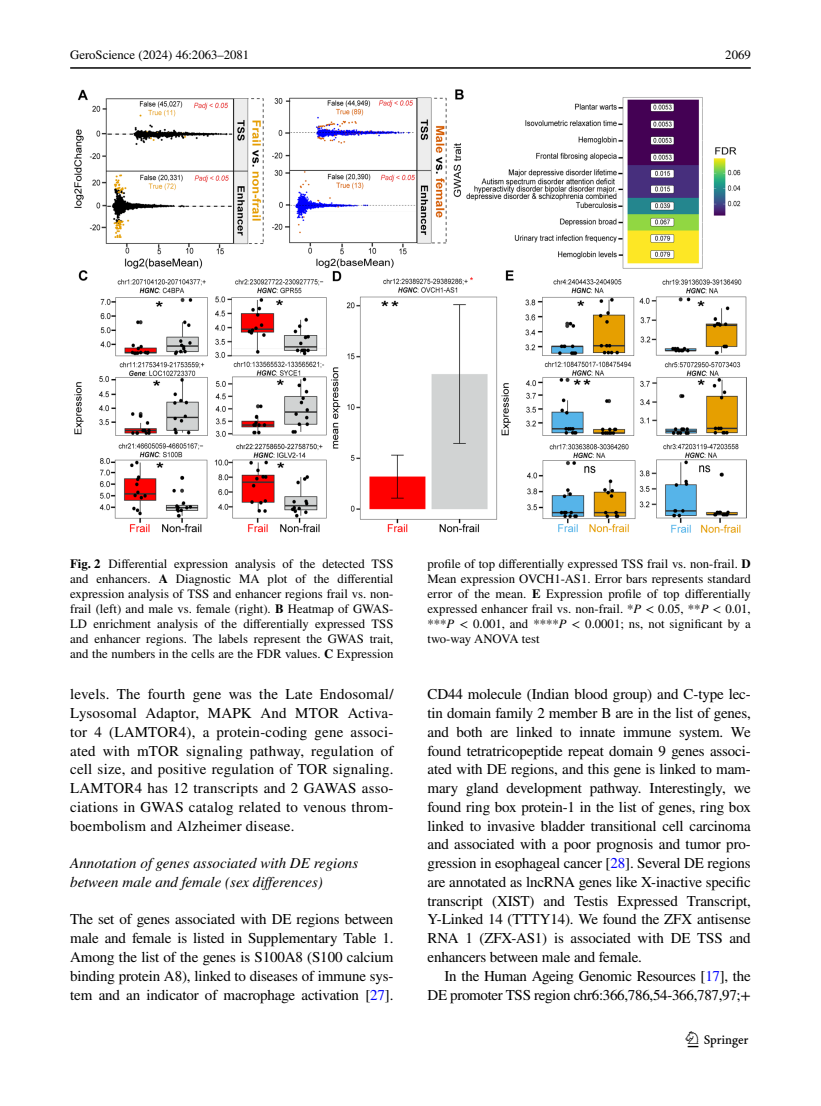
<style>
.page{position:relative;width:821px;height:1106px;background:#fff}
.page>*{position:absolute;margin:0;border:0;box-sizing:border-box;transform-origin:0 0}
.t1{font:22.5px "Springnew Regular 3";color:#000}
.t2{font:15px/18.8px "STIX";letter-spacing:-.01em;color:#000;text-align:justify}
.t3{font:italic 15px/18.8px "STIX";color:#000}
.t4{font:12.75px/15px "STIX";color:#000;text-align:justify}
.s1{font-weight:700}
.s2{font-style:italic}
.s3{color:#00f}
</style>
<div class="page">
<hr style="left:70px;top:67px;width:680px;height:2px;background:#000">
<img style="left:74px;top:89px;width:672px;height:443px">
<p class="t4" style="left:70px;top:48px;width:181px">GeroScience (2024) 46:2063–2081</p>
<p class="t4" style="left:725px;top:49px;width:27px">2069</p>
<p class="t4" style="left:70px;top:556px;width:325px"><span class="s1">Fig. 2</span> Differential expression analysis of the detected TSS and enhancers. <span class="s1">A</span> Diagnostic MA plot of the differential expression analysis of TSS and enhancer regions frail vs. non&shy;frail (left) and male vs. female (right). <span class="s1">B</span> Heatmap of GWAS-LD enrichment analysis of the differentially expressed TSS and enhancer regions. The labels represent the GWAS trait, and the numbers in the cells are the FDR values. <span class="s1">C</span> Expression</p>
<p class="t4" style="left:427px;top:556px;width:325px">profile of top differentially expressed TSS frail vs. non-frail. <span class="s1">D </span>Mean expression OVCH1-AS1. Error bars represents standard error of the mean. <span class="s1">E</span> Expression profile of top differentially expressed enhancer frail vs. non-frail. *<span class="s2">P</span> &lt; 0.05, **<span class="s2">P</span> &lt; 0.01, ***<span class="s2">P</span> &lt; 0.001, and ****<span class="s2">P</span> &lt; 0.0001; ns, not significant by a two-way ANOVA test</p>
<p class="t2" style="left:70px;top:686px;width:325px">levels. The fourth gene was the Late Endosomal/ Lysosomal Adaptor, MAPK And MTOR Activa&shy;tor 4 (LAMTOR4), a protein-coding gene associ&shy;ated with mTOR signaling pathway, regulation of cell size, and positive regulation of TOR signaling.<br>LAMTOR4 has 12 transcripts and 2 GAWAS asso&shy;ciations in GWAS catalog related to venous throm&shy;boembolism and Alzheimer disease.</p>
<p class="t3" style="left:70px;top:853px;width:289px">Annotation of genes associated with DE regions between male and female (sex differences)</p>
<p class="t2" style="left:70px;top:911px;width:325px">The set of genes associated with DE regions between male and female is listed in Supplementary Table 1.<br>Among the list of the genes is S100A8 (S100 calcium binding protein A8), linked to diseases of immune sys&shy;tem and an indicator of macrophage activation [<span class="s3">27</span>].</p>
<p class="t2" style="left:427px;top:686px;width:325px">CD44 molecule (Indian blood group) and C-type lec&shy;tin domain family 2 member B are in the list of genes, and both are linked to innate immune system. We found tetratricopeptide repeat domain 9 genes associ&shy;ated with DE regions, and this gene is linked to mam&shy;mary gland development pathway. Interestingly, we found ring box protein-1 in the list of genes, ring box linked to invasive bladder transitional cell carcinoma and associated with a poor prognosis and tumor pro&shy;gression in esophageal cancer [<span class="s3">28</span>]. Several DE regions are annotated as lncRNA genes like X-inactive specific transcript (XIST) and Testis Expressed Transcript, Y-Linked 14 (TTTY14). We found the ZFX antisense RNA 1 (ZFX-AS1) is associated with DE TSS and enhancers between male and female.</p>
<p class="t2" style="left:427px;top:967px;width:325px;text-align:right">In the Human Ageing Genomic Resources [<span class="s3">17</span>], the<br>DE promoter TSS region chr6:366,786,54-366,787,97;+</p>
<h1 class="t1" style="left:687px;top:1031px;width:62px">1 3</h1>
</div>
